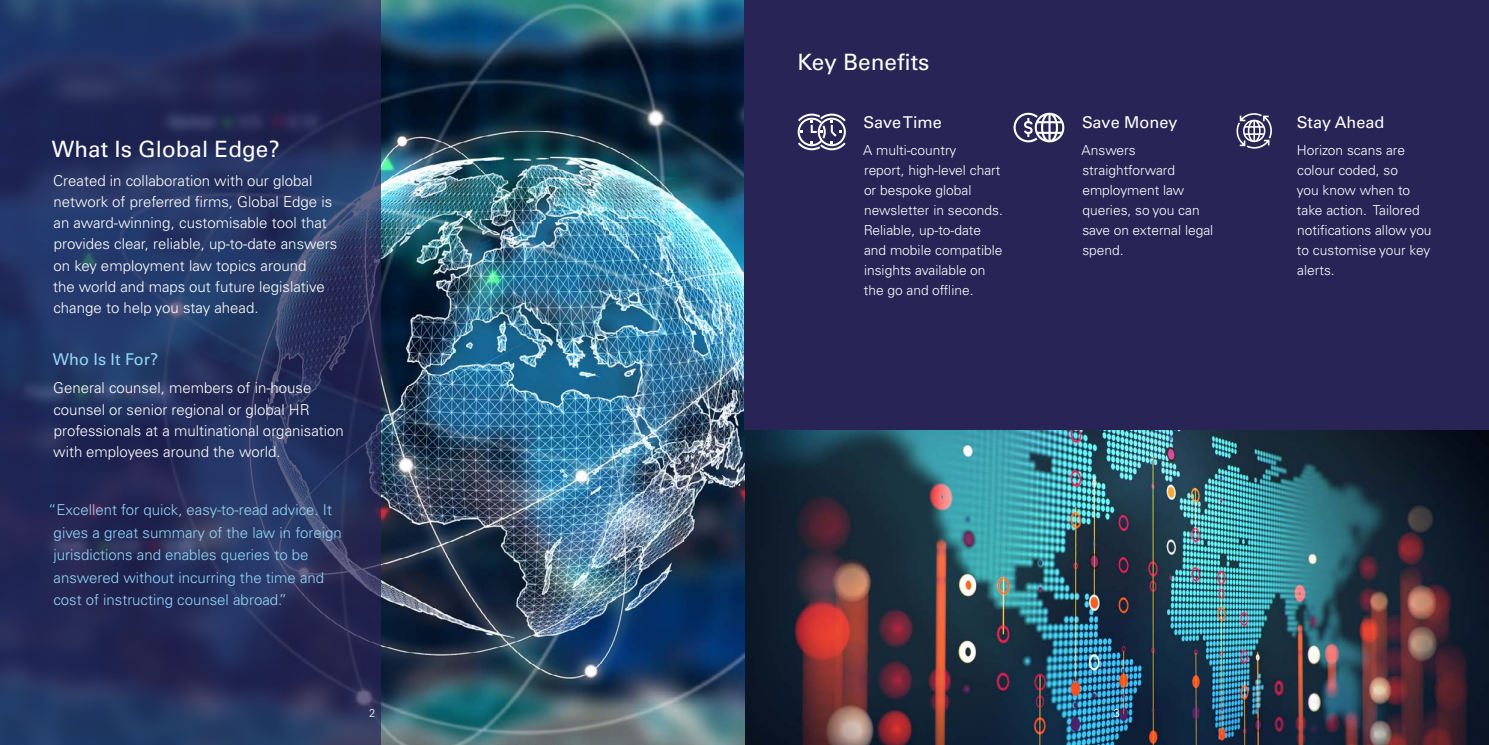
<style>
.page{position:relative;width:1489px;height:745px;background:#fff}
.page>*{position:absolute;margin:0;border:0;box-sizing:border-box;transform-origin:0 0}
.t1{font:22.5px "Univers LTCYR 55 Roman";color:#fff}
.t2{font:16.25px "Univers LTCYR 55 Roman";color:#fff}
.t3{font:16.25px "Univers LTCYR 55 Roman";color:#93d5f6}
.t4{font:300 15px/21.2px "Univers LTCYR 45";color:#fff}
.t5{font:300 15px/22.5px "Univers LTCYR 45";color:#93d5f6}
.t6{font:300 13.75px/20px "Univers LTCYR 45";color:#fff}
.t7{font:300 11.25px "Univers LTCYR 45";color:#fff}
</style>
<div class="page">
<img style="left:744px;top:429px;width:744px;height:315px">
<img style="left:381px;top:0;width:363px;height:744px">
<svg style="left:0;top:0;width:381px;height:744px;background:#25315d"></svg>
<div style="left:744px;top:0;width:744px;height:429px;background:#282456"></div>
<svg style="left:797px;top:113px;width:48px;height:37px"></svg>
<svg style="left:1013px;top:113px;width:51px;height:29px"></svg>
<svg style="left:1236px;top:113px;width:36px;height:35px"></svg>
<h1 class="t1" style="left:52px;top:133px;width:229px">What Is Global Edge?</h1>
<p class="t4" style="left:53px;top:169px;width:285px">Created in collaboration with our global network of preferred firms, Global Edge is an award-winning, customisable tool that provides clear, reliable, up-to-date answers on key employment law topics around<br>the world and maps out future legislative change to help you stay ahead.</p>
<p class="t3" style="left:53px;top:348px;width:107px">Who Is It For?</p>
<p class="t4" style="left:53px;top:377px;width:292px">General counsel, members of in-house counsel or senior regional or global HR professionals at a multinational organisation with employees around the world.</p>
<p class="t5" style="left:53px;top:498px;width:290px;text-indent:-5px">“Excellent for quick, easy-to-read advice. It gives a great summary of the law in foreign jurisdictions and enables queries to be answered without incurring the time and cost of instructing counsel abroad.”</p>
<h1 class="t1" style="left:797px;top:46px;width:134px">Key Benefits</h1>
<p class="t2" style="left:863px;top:110px;width:80px">Save Time</p>
<p class="t6" style="left:863px;top:139px;width:141px">A multi-country<br>report, high-level chart or bespoke global newsletter in seconds.<br>Reliable, up-to-date and mobile compatible insights available on the go and offline.</p>
<p class="t2" style="left:1081px;top:110px;width:97px">Save Money</p>
<p class="t6" style="left:1081px;top:139px;width:133px">Answers straightforward employment law queries, so you can save on external legal spend.</p>
<p class="t7" style="left:369px;top:704px;width:8px">2</p>
<p class="t7" style="left:1113px;top:704px;width:8px">3</p>
<p class="t2" style="left:1296px;top:110px;width:89px">Stay Ahead</p>
<p class="t6" style="left:1296px;top:139px;width:136px">Horizon scans are colour coded, so<br>you know when to take action. Tailored notifications allow you to customise your key alerts.</p>
</div>
